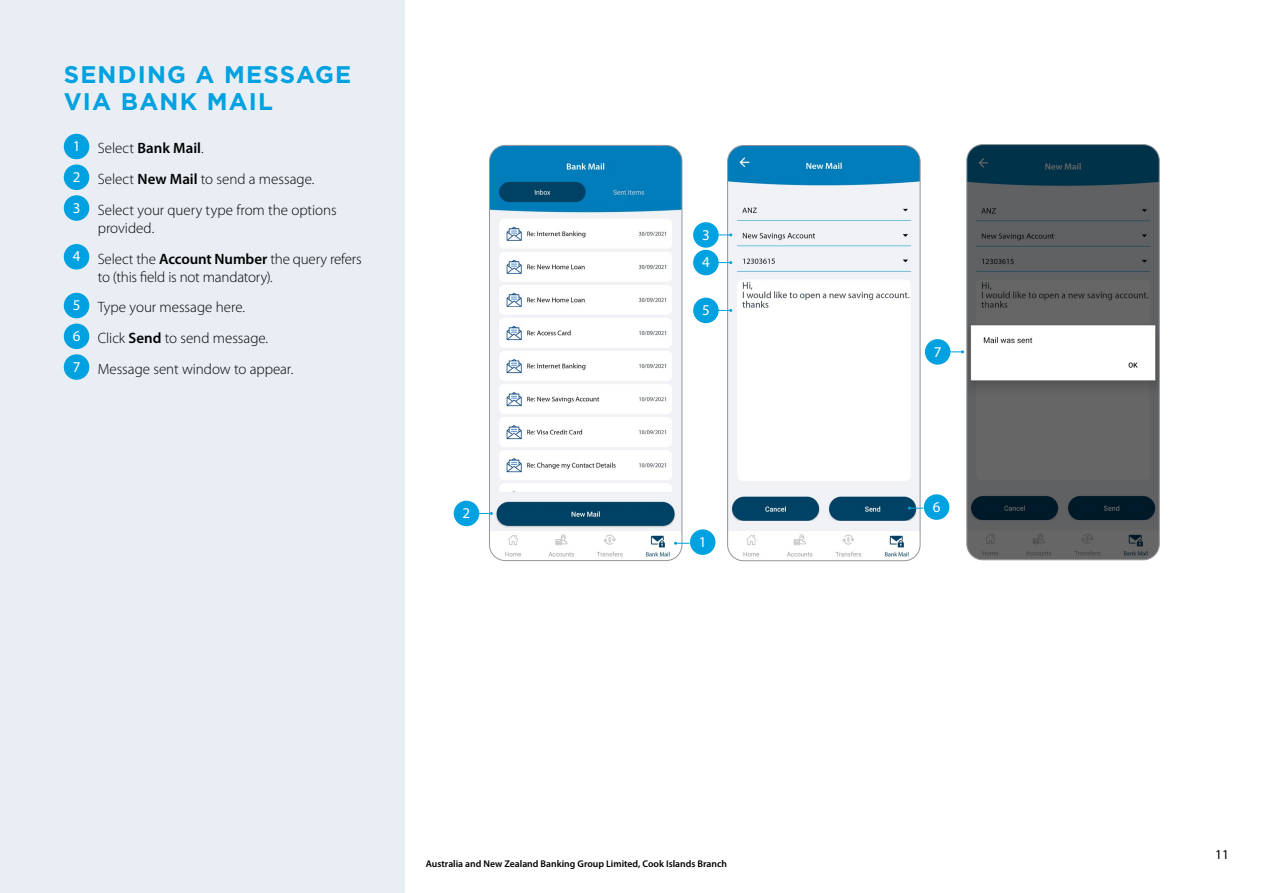
<style>
.page{position:relative;width:1263px;height:893px;background:#fff}
.page>*{position:absolute;margin:0;border:0;box-sizing:border-box;transform-origin:0 0}
._15_Broch_Head_1_A4{font:700 24px/27px "Gotham";letter-spacing:.05em;color:#00a1e0}
.Body_10_12{font:300 15px/18px "Myriad Pro";letter-spacing:-.005em;color:#000}
.Body_10_12-2{font:600 15px "Myriad Pro";color:#000}
.Body_10_12-3{font:15px "Myriad Pro";color:#fff}
.t1{font:13.5px "Myriad Pro";color:#000}
.t2{font:600 9.75px "Myriad Pro";color:#000}
.s1{font-weight:300}
.s2{font-weight:600}
</style>
<div class="page">
<div style="left:0;top:0;width:404px;height:893px;background:#e8eef3"></div>
<div style="left:64px;top:134px;width:25px;height:25px;background:#00a1e0;border-radius:50%"></div>
<div style="left:64px;top:165px;width:25px;height:25px;background:#00a1e0;border-radius:50%"></div>
<div style="left:64px;top:195px;width:25px;height:26px;background:#00a1e0;border-radius:50%"></div>
<div style="left:64px;top:244px;width:25px;height:26px;background:#00a1e0;border-radius:50%"></div>
<div style="left:64px;top:293px;width:25px;height:25px;background:#00a1e0;border-radius:50%"></div>
<div style="left:64px;top:324px;width:25px;height:25px;background:#00a1e0;border-radius:50%"></div>
<div style="left:64px;top:354px;width:25px;height:26px;background:#00a1e0;border-radius:50%"></div>
<img style="left:489px;top:145px;width:193px;height:416px">
<div style="left:489px;top:145px;width:193px;height:416px;border:1px solid #939598;border-radius:16px"></div>
<img style="left:729px;top:146px;width:191px;height:415px">
<div style="left:727px;top:145px;width:193px;height:416px;border:1px solid #939598;border-radius:16px"></div>
<img style="left:968px;top:146px;width:190px;height:414px">
<div style="left:966px;top:144px;width:194px;height:416px;border:1px solid #939598;border-radius:16px"></div>
<svg style="left:479px;top:512px;width:14px;height:3px"></svg>
<div style="left:454px;top:501px;width:25px;height:25px;background:#00a1e0;border-radius:50%"></div>
<svg style="left:719px;top:233px;width:13px;height:3px"></svg>
<div style="left:693px;top:222px;width:26px;height:26px;background:#00a1e0;border-radius:50%"></div>
<svg style="left:719px;top:261px;width:13px;height:3px"></svg>
<div style="left:693px;top:250px;width:26px;height:25px;background:#00a1e0;border-radius:50%"></div>
<svg style="left:719px;top:309px;width:13px;height:3px"></svg>
<div style="left:693px;top:298px;width:26px;height:25px;background:#00a1e0;border-radius:50%"></div>
<div style="left:924px;top:494px;width:25px;height:26px;background:#00a1e0;border-radius:50%"></div>
<svg style="left:908px;top:507px;width:15px;height:3px"></svg>
<svg style="left:950px;top:350px;width:14px;height:3px"></svg>
<div style="left:925px;top:339px;width:25px;height:26px;background:#00a1e0;border-radius:50%"></div>
<div style="left:690px;top:529px;width:25px;height:26px;background:#00a1e0;border-radius:50%"></div>
<svg style="left:674px;top:542px;width:15px;height:3px"></svg>
<p class="_15_Broch_Head_1_A4" style="left:64px;top:61px;width:289px">SENDING A MESSAGE<br>VIA BANK MAIL</p>
<p class="Body_10_12-3" style="left:73px;top:137px;width:9px">1</p>
<p class="Body_10_12-2" style="left:98px;top:139px;width:107px"><span class="s1">Select</span> Bank Mail<span class="s1">.</span></p>
<p class="Body_10_12-3" style="left:73px;top:168px;width:9px">2</p>
<p class="Body_10_12" style="left:98px;top:170px;width:218px">Select <span class="s2">New Mail</span> to send a message.</p>
<p class="Body_10_12-3" style="left:73px;top:198px;width:9px">3</p>
<p class="Body_10_12" style="left:98px;top:201px;width:240px">Select your query type from the options provided.</p>
<p class="Body_10_12-3" style="left:73px;top:247px;width:9px">4</p>
<p class="Body_10_12" style="left:98px;top:249px;width:266px">Select the <span class="s2">Account Number</span> the query refers to (this field is not mandatory).</p>
<p class="Body_10_12-3" style="left:73px;top:296px;width:9px">5</p>
<p class="Body_10_12" style="left:98px;top:298px;width:149px">Type your message here.</p>
<p class="Body_10_12-3" style="left:73px;top:327px;width:9px">6</p>
<p class="Body_10_12" style="left:98px;top:329px;width:172px">Click <span class="s2">Send</span> to send message.</p>
<p class="Body_10_12-3" style="left:73px;top:357px;width:9px">7</p>
<p class="Body_10_12" style="left:98px;top:360px;width:197px">Message sent window to appear.</p>
<p class="Body_10_12-3" style="left:463px;top:504px;width:9px">2</p>
<p class="Body_10_12-3" style="left:702px;top:225px;width:9px">3</p>
<p class="Body_10_12-3" style="left:702px;top:253px;width:9px">4</p>
<p class="Body_10_12-3" style="left:702px;top:301px;width:9px">5</p>
<p class="Body_10_12-3" style="left:699px;top:533px;width:9px">1</p>
<p class="t2" style="left:426px;top:858px;width:303px">Australia and New Zealand Banking Group Limited, Cook Islands Branch</p>
<p class="Body_10_12-3" style="left:934px;top:342px;width:9px">7</p>
<p class="Body_10_12-3" style="left:933px;top:497px;width:9px">6</p>
<p class="t1" style="left:1215px;top:846px;width:15px">11</p>
</div>
